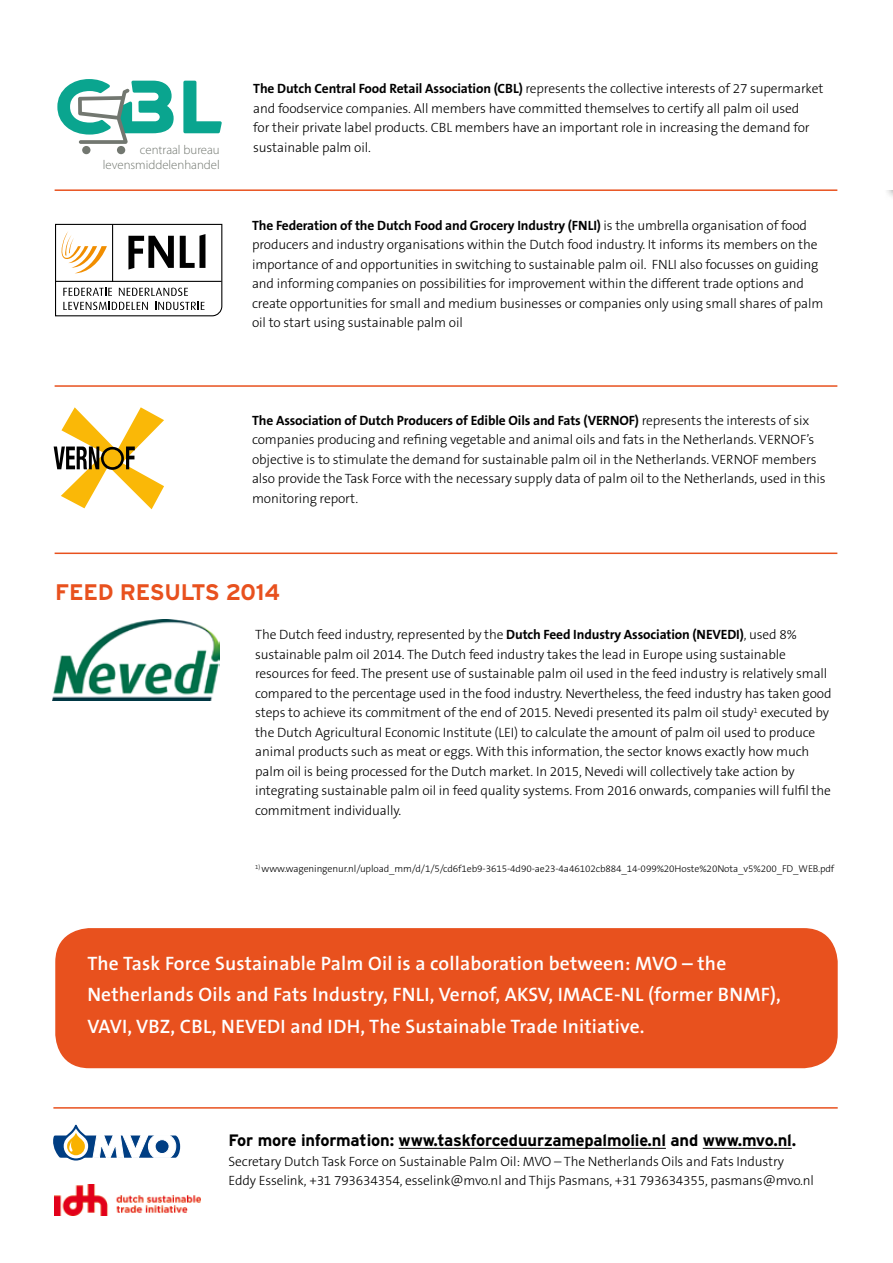
<style>
.page{position:relative;width:893px;height:1263px;background:#fff}
.page>*{position:absolute;margin:0;border:0;box-sizing:border-box;transform-origin:0 0}
.t1{font:700 22.5px "Interstate";letter-spacing:-.01em;color:#e8511e}
.t2{font:600 19.5px/31.5px "The Sans B6";letter-spacing:.01em;color:#fff}
.t3{font:700 16.5px "Interstate";letter-spacing:-.01em;color:#000}
.t4{font:300 13.5px/19.5px "The Sans B3";letter-spacing:-.01em;color:#000}
.t5{font:700 13.5px "The Sans B7";letter-spacing:-.01em;color:#000}
.t6{font:300 12.75px "Myriad Pro";color:#727770}
.t7{font:300 9.9px "The Sans B3";letter-spacing:-.01em;color:#000}
.s1{font-family:"The Sans B7";font-weight:700}
.s2{font-family:"The Sans B3";font-weight:300}
</style>
<div class="page">
<hr style="left:399px;top:1148px;width:267px;height:1px;background:#000">
<hr style="left:703px;top:1148px;width:89px;height:1px;background:#000">
<div style="left:884px;top:0;width:9px;height:201px;background:#000;opacity:.59"></div>
<div style="left:872px;top:0;width:21px;height:189px;background:#fff"></div>
<img style="left:54px;top:1184px;width:147px;height:32px">
<svg style="left:53px;top:1125px;width:127px;height:35px"></svg>
<hr style="left:53px;top:1107px;width:785px;height:2px;background:#e8511e">
<img style="left:53px;top:620px;width:166px;height:80px">
<div style="left:55px;top:928px;width:783px;height:140px;background:#e8511e;border-radius:34px"></div>
<svg style="left:54px;top:407px;width:110px;height:102px"></svg>
<hr style="left:55px;top:552px;width:782px;height:2px;background:#e8511e">
<hr style="left:55px;top:385px;width:782px;height:2px;background:#e8511e">
<hr style="left:55px;top:189px;width:782px;height:2px;background:#e8511e">
<svg style="left:55px;top:223px;width:168px;height:94px"></svg>
<svg style="left:183px;top:81px;width:39px;height:52px"></svg>
<svg style="left:57px;top:79px;width:117px;height:65px"></svg>
<div style="left:82px;top:146px;width:8px;height:8px;background:#727770;border-radius:50%"></div>
<div style="left:117px;top:146px;width:8px;height:8px;background:#727770;border-radius:50%"></div>
<p class="t4" style="left:253px;top:79px;width:571px"><span class="s1">The Dutch Central Food Retail Association (CBL)</span> represents the collective interests of 27 supermarket and foodservice companies. All members have committed themselves to certify all palm oil used<br>for their private label products. CBL members have an important role in increasing the demand for</p>
<p class="t6" style="left:140px;top:142px;width:81px">centraal bureau</p>
<p class="t4" style="left:253px;top:137px;width:119px">sustainable palm oil.</p>
<p class="t6" style="left:103px;top:157px;width:118px">levensmiddelenhandel</p>
<p class="t5" style="left:252px;top:216px;width:556px">The Federation of the Dutch Food and Grocery Industry (FNLI) <span class="s2">is the umbrella organisation of food</span></p>
<p class="t4" style="left:252px;top:235px;width:573px">producers and industry organisations within the Dutch food industry. It informs its members on the importance of and opportunities in switching to sustainable palm oil. FNLI also focusses on guiding and informing companies on possibilities for improvement within the different trade options and create opportunities for small and medium businesses or companies only using small shares of palm oil to start using sustainable palm oil</p>
<p class="t5" style="left:252px;top:411px;width:559px">The Association of Dutch Producers of Edible Oils and Fats (VERNOF) <span class="s2">represents the interests of six</span></p>
<p class="t4" style="left:252px;top:430px;width:575px">companies producing and refining vegetable and animal oils and fats in the Netherlands. VERNOF’s objective is to stimulate the demand for sustainable palm oil in the Netherlands. VERNOF members also provide the Task Force with the necessary supply data of palm oil to the Netherlands, used in this monitoring report.</p>
<h1 class="t1" style="left:55px;top:580px;width:226px">FEED RESULTS 2014</h1>
<p class="t4" style="left:255px;top:625px;width:578px">The Dutch feed industry, represented by the <span class="s1">Dutch Feed Industry Association (NEVEDI)</span>, used 8% sustainable palm oil 2014. The Dutch feed industry takes the lead in Europe using sustainable resources for feed. The present use of sustainable palm oil used in the feed industry is relatively small compared to the percentage used in the food industry. Nevertheless, the feed industry has taken good steps to achieve its commitment of the end of 2015. Nevedi presented its palm oil study<sup>1</sup> executed by the Dutch Agricultural Economic Institute (LEI) to calculate the amount of palm oil used to produce animal products such as meat or eggs. With this information, the sector knows exactly how much palm oil is being processed for the Dutch market. In 2015, Nevedi will collectively take action by integrating sustainable palm oil in feed quality systems. From 2016 onwards, companies will fulfil the commitment individually.</p>
<p class="t7" style="left:255px;top:863px;width:580px"><sup>1)</sup> www.wageningenur.nl/upload_mm/d/1/5/cd6f1eb9-3615-4d90-ae23-4a46102cb884_14-099%20Hoste%20Nota_v5%200_FD_WEB.pdf</p>
<h2 class="t2" style="left:87px;top:948px;width:695px">The Task Force Sustainable Palm Oil is a collaboration between: MVO – the<br>Netherlands Oils and Fats Industry, FNLI, Vernof, AKSV, IMACE-NL (former BNMF),<br>VAVI, VBZ, CBL, NEVEDI and IDH, The Sustainable Trade Initiative.</h2>
<p class="t3" style="left:229px;top:1131px;width:569px">For more information: www.taskforceduurzamepalmolie.nl and www.mvo.nl.</p>
<p class="t4" style="left:229px;top:1151px;width:587px">Secretary Dutch Task Force on Sustainable Palm Oil: MVO – The Netherlands Oils and Fats Industry<br>Eddy Esselink, +31 793634354, esselink@mvo.nl and Thijs Pasmans, +31 793634355, pasmans@mvo.nl</p>
</div>
